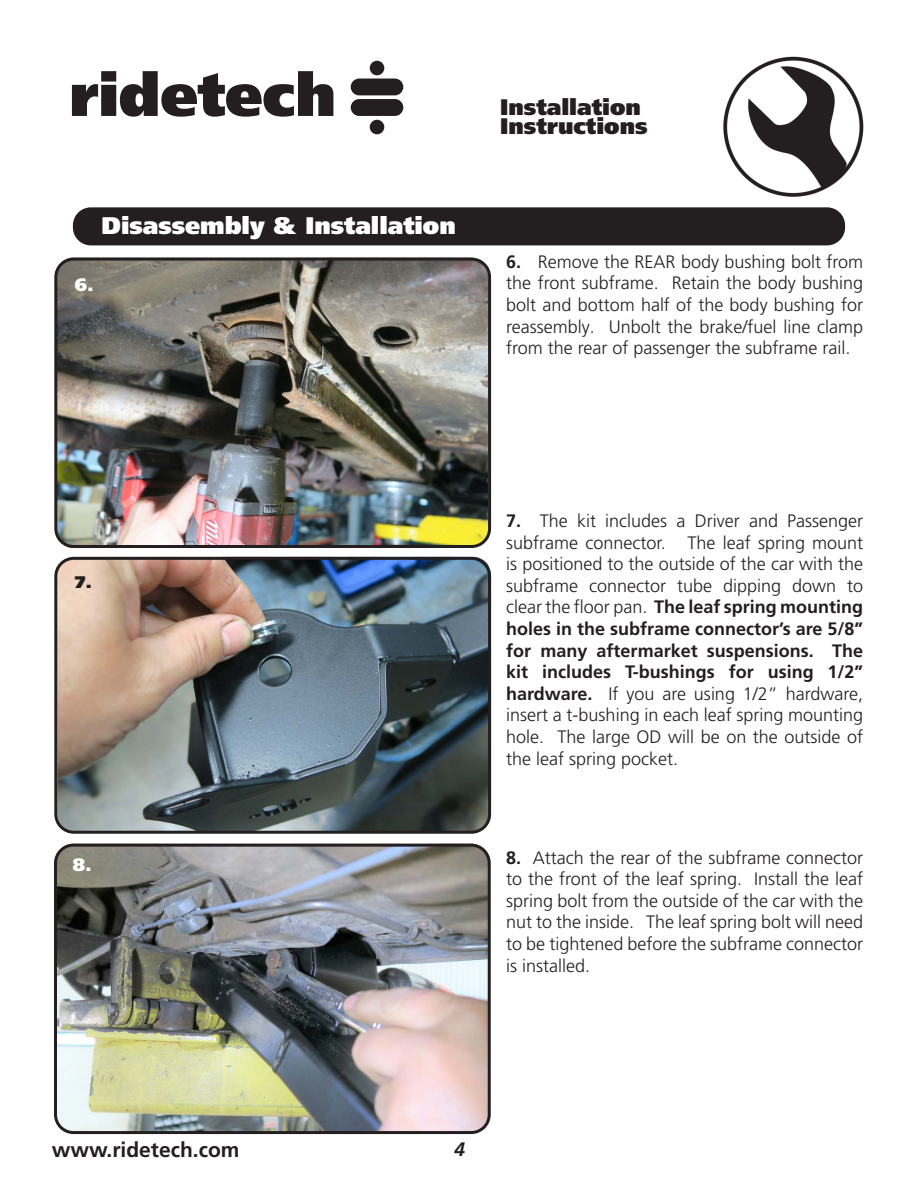
<style>
.page{position:relative;width:918px;height:1188px;background:#fff}
.page>*{position:absolute;margin:0;border:0;box-sizing:border-box;transform-origin:0 0}
.t1{font:900 24px "Frutiger LT Pro";color:#fff}
.t2{font:900 22.5px/19.5px "Frutiger LT Pro";color:#231f20}
.t3{font:700 21px "Frutiger LT Pro";color:#231f20}
.t4{font:italic 700 19.5px "Frutiger LT Pro";color:#231f20}
.t5{font:300 18px/21.6px "Frutiger LT Pro";color:#231f20;text-align:justify}
.t6{font:900 18px "Frutiger LT Pro";color:#fff}
.t7{font:900 16.8px "Frutiger LT Pro";color:#231f20;scale:1.07 1}
.s1{font-weight:700}
</style>
<div class="page">
<img style="left:723px;top:56px;width:141px;height:141px">
<svg style="left:72px;top:71px;width:261px;height:46px"></svg>
<div style="left:351px;top:79px;width:52px;height:16px;background:#231f20;border-radius:8px"></div>
<div style="left:351px;top:99px;width:52px;height:17px;background:#231f20;border-radius:8px"></div>
<div style="left:370px;top:61px;width:14px;height:14px;background:#231f20;border-radius:50%"></div>
<div style="left:370px;top:120px;width:14px;height:14px;background:#231f20;border-radius:50%"></div>
<img style="left:58px;top:557px;width:433px;height:273px">
<img style="left:58px;top:844px;width:429px;height:290px">
<img style="left:58px;top:258px;width:429px;height:290px">
<div style="left:54px;top:844px;width:437px;height:290px;border:3px solid #231f20;border-radius:18px"></div>
<div style="left:73px;top:207px;width:772px;height:38px;background:#231f20;border-radius:18px"></div>
<div style="left:54px;top:258px;width:437px;height:290px;border:3px solid #231f20;border-radius:18px"></div>
<div style="left:54px;top:557px;width:437px;height:277px;border:3px solid #231f20;border-radius:18px"></div>
<h1 class="t1" style="left:102px;top:211px;width:356px">Disassembly &amp; Installation</h1>
<p class="t6" style="left:75px;top:274px;width:20px">6.</p>
<p class="t2" style="left:500px;top:97px;width:149px">Installation<br>Instructions</p>
<p class="t5" style="left:506px;top:251px;width:359px"><span class="s1">6.</span> Remove the REAR body bushing bolt from the front subframe. Retain the body bushing bolt and bottom half of the body bushing for reassembly. Unbolt the brake/fuel line clamp from the rear of passenger the subframe rail.</p>
<p class="t7" style="left:75px;top:572px;width:18px">7.</p>
<p class="t6" style="left:73px;top:854px;width:20px">8.</p>
<p class="t5" style="left:506px;top:510px;width:359px"><span class="s1">7.</span> The kit includes a Driver and Passenger subframe connector. The leaf spring mount is positioned to the outside of the car with the subframe connector tube dipping down to clear the floor pan. <span class="s1">The leaf spring mounting holes in the subframe connector’s are 5/8” for many aftermarket suspensions. The kit includes T-bushings for using 1/2” hardware.</span> If you are using 1/2” hardware, insert a t-bushing in each leaf spring mounting hole. The large OD will be on the outside of the leaf spring pocket.</p>
<p class="t5" style="left:506px;top:847px;width:359px"><span class="s1">8.</span> Attach the rear of the subframe connector to the front of the leaf spring. Install the leaf spring bolt from the outside of the car with the nut to the inside. The leaf spring bolt will need to be tightened before the subframe connector is installed.</p>
<p class="t3" style="left:52px;top:1137px;width:189px">www.ridetech.com</p>
<p class="t4" style="left:454px;top:1138px;width:12px">4</p>
</div>
